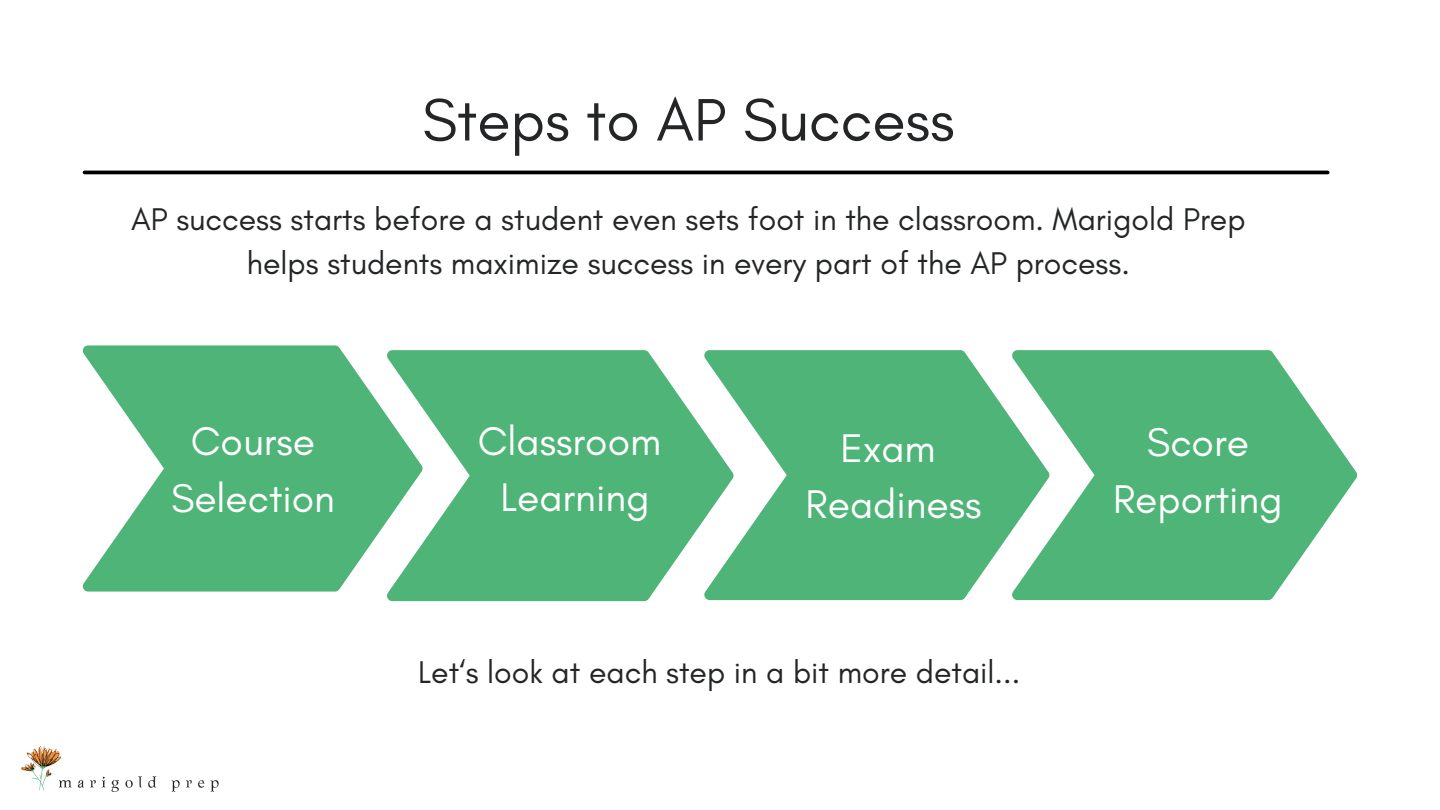
<style>
.page{position:relative;width:1440px;height:810px;background:#fff}
.page>*{position:absolute;margin:0;border:0;box-sizing:border-box;transform-origin:0 0}
.t1{font:61px "Glacial Indifference";color:#232526}
.t2{font:40.8px/56.6px "Glacial Indifference";color:#fff;text-align:center}
.t3{font:32px/44.2px "Glacial Indifference";color:#232526;text-align:center}
</style>
<div class="page">
<hr style="left:85px;top:171px;width:1243px;height:3px;background:#000">
<svg style="left:83px;top:346px;width:304px;height:246px;fill:#4fb477"></svg>
<svg style="left:387px;top:350px;width:346px;height:251px;fill:#4fb477"></svg>
<svg style="left:704px;top:350px;width:308px;height:250px;fill:#4fb477"></svg>
<svg style="left:1012px;top:350px;width:345px;height:250px;fill:#4fb477"></svg>
<img style="left:20px;top:746px;width:199px;height:46px">
<h1 class="t1" style="left:422px;top:83px;width:534px">Steps to AP Success</h1>
<p class="t3" style="left:131px;top:196px;width:1116px">AP success starts before a student even sets foot in the classroom. Marigold Prep helps students maximize success in every part of the AP process.</p>
<p class="t2" style="left:171px;top:413px;width:166px">Course<br>Selection</p>
<p class="t2" style="left:478px;top:412px;width:185px">Classroom<br>Learning</p>
<h2 class="t2" style="left:806px;top:419px;width:177px">Exam<br>Readiness</h2>
<p class="t2" style="left:1113px;top:413px;width:171px">Score<br>Reporting</p>
<h2 class="t3" style="left:418px;top:649px;width:604px">Let‘s look at each step in a bit more detail...</h2>
</div>
